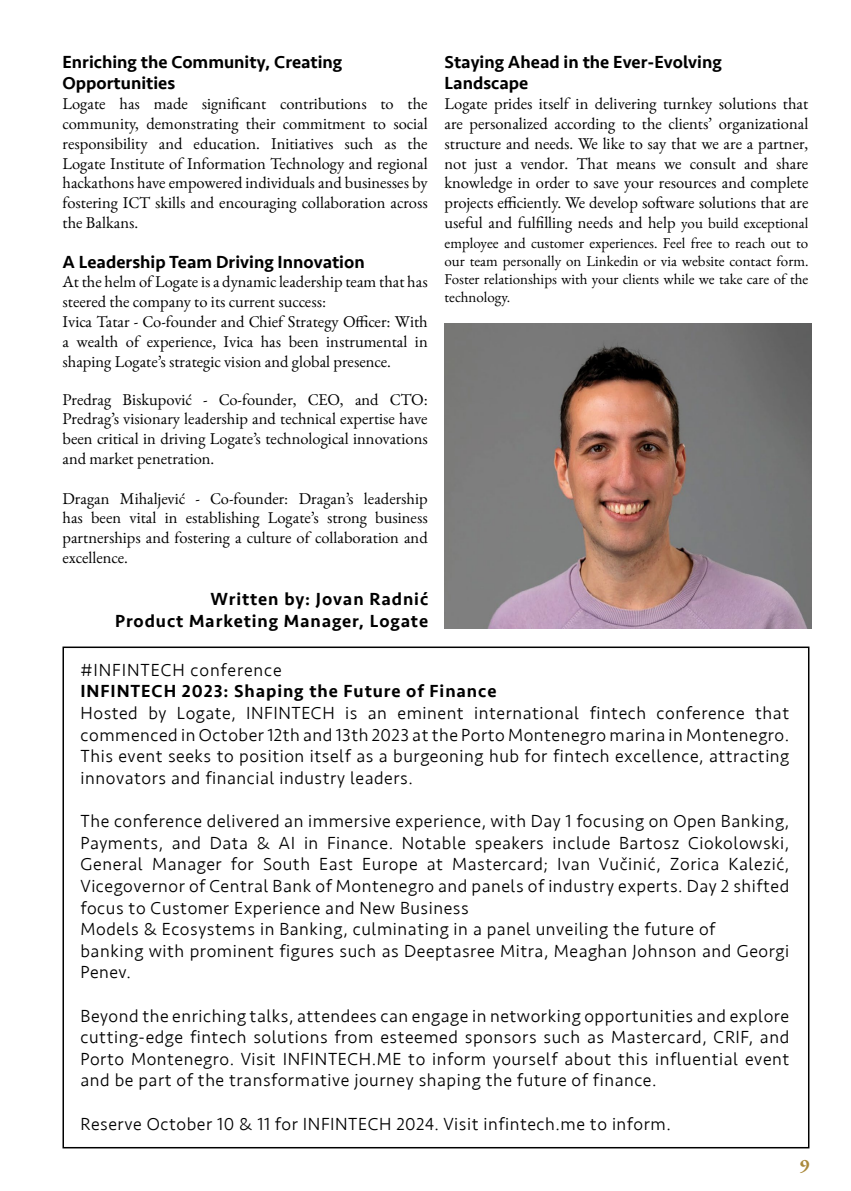
<style>
.page{position:relative;width:851px;height:1191px;background:#fff}
.page>*{position:absolute;margin:0;border:0;box-sizing:border-box;transform-origin:0 0}
.t1{font:700 19.5px "EB Garamond";color:#aa893b}
.t2{font:300 18px/21.6px "Seravek";letter-spacing:.03em;color:#000;text-align:justify}
.t3{font:500 18px/21.6px "Seravek";color:#000}
.t4{font:500 18px/21.6px "Seravek";letter-spacing:.05em;color:#000;text-align:right}
.t5{font:300 18px "Seravek";letter-spacing:.05em;color:#000}
.t6{font:16.5px/19.8px "EB Garamond 12";color:#000;text-align:justify}
.t7{font:15px/18px "EB Garamond 12";color:#000;text-align:justify}
.s1{font-size:15px}
</style>
<div class="page">
<img style="left:444px;top:323px;width:367px;height:305px">
<p class="t3" style="left:62px;top:51px;width:281px">Enriching the Community, Creating<br>Opportunities</p>
<p class="t6" style="left:62px;top:94px;width:367px">Logate has made significant contributions to the community, demonstrating their commitment to social responsibility and education. Initiatives such as the Logate Institute of Information Technology and regional hackathons have empowered individuals and businesses by fostering ICT skills and encouraging collaboration across the Balkans.</p>
<p class="t3" style="left:62px;top:251px;width:303px">A Leadership Team Driving Innovation</p>
<p class="t6" style="left:62px;top:272px;width:367px;text-align:left">At the helm of Logate is a dynamic leadership team that has steered the company to its current success:<br>Ivica Tatar - Co-founder and Chief Strategy Officer: With a wealth of experience, Ivica has been instrumental in shaping Logate’s strategic vision and global presence.</p>
<p class="t6" style="left:62px;top:389px;width:367px">Predrag Biskupović - Co-founder, CEO, and CTO:<br>Predrag’s visionary leadership and technical expertise have been critical in driving Logate’s technological innovations and market penetration.</p>
<p class="t6" style="left:62px;top:488px;width:366px">Dragan Mihaljević - Co-founder: Dragan’s leadership has been vital in establishing Logate’s strong business partnerships and fostering a culture of collaboration and excellence.</p>
<p class="t4" style="left:115px;top:588px;width:314px">Written by: Jovan Radnić<br>Product Marketing Manager, Logate</p>
<p class="t3" style="left:444px;top:51px;width:279px">Staying Ahead in the Ever-Evolving<br>Landscape</p>
<p class="t6" style="left:444px;top:94px;width:365px">Logate prides itself in delivering turnkey solutions that are personalized according to the clients’ organizational structure and needs. We like to say that we are a partner, not just a vendor. That means we consult and share knowledge in order to save your resources and complete projects efficiently. We develop software solutions that are useful and fulfilling needs and help <span class="s1">you build exceptional</span></p>
<p class="t7" style="left:444px;top:234px;width:365px">employee and customer experiences. Feel free to reach out to our team personally on Linkedin or via website contact form.<br>Foster relationships with your clients while we take care of the technology.</p>
<p class="t5" style="left:80px;top:659px;width:203px">#INFINTECH conference</p>
<p class="t4" style="left:80px;top:681px;width:417px">INFINTECH 2023: Shaping the Future of Finance</p>
<p class="t2" style="left:80px;top:702px;width:710px">Hosted by Logate, INFINTECH is an eminent international fintech conference that commenced in October 12th and 13th 2023 at the Porto Montenegro marina in Montenegro.<br>This event seeks to position itself as a burgeoning hub for fintech excellence, attracting innovators and financial industry leaders.</p>
<p class="t2" style="left:80px;top:810px;width:710px;text-align:left">The conference delivered an immersive experience, with Day 1 focusing on Open Banking, Payments, and Data &amp; AI in Finance. Notable speakers include Bartosz Ciokolowski, General Manager for South East Europe at Mastercard; Ivan Vučinić, Zorica Kalezić, Vicegovernor of Central Bank of Montenegro and panels of industry experts. Day 2 shifted focus to Customer Experience and New Business<br>Models &amp; Ecosystems in Banking, culminating in a panel unveiling the future of<br>banking with prominent figures such as Deeptasree Mitra, Meaghan Johnson and Georgi Penev.</p>
<p class="t2" style="left:80px;top:1005px;width:710px">Beyond the enriching talks, attendees can engage in networking opportunities and explore cutting-edge fintech solutions from esteemed sponsors such as Mastercard, CRIF, and Porto Montenegro. Visit INFINTECH.ME to inform yourself about this influential event and be part of the transformative journey shaping the future of finance.</p>
<p class="t2" style="left:80px;top:1113px;width:591px">Reserve October 10 &amp; 11 for INFINTECH 2024. Visit infintech.me to inform.</p>
<p class="t1" style="left:799px;top:1151px;width:12px">9</p>
</div>
